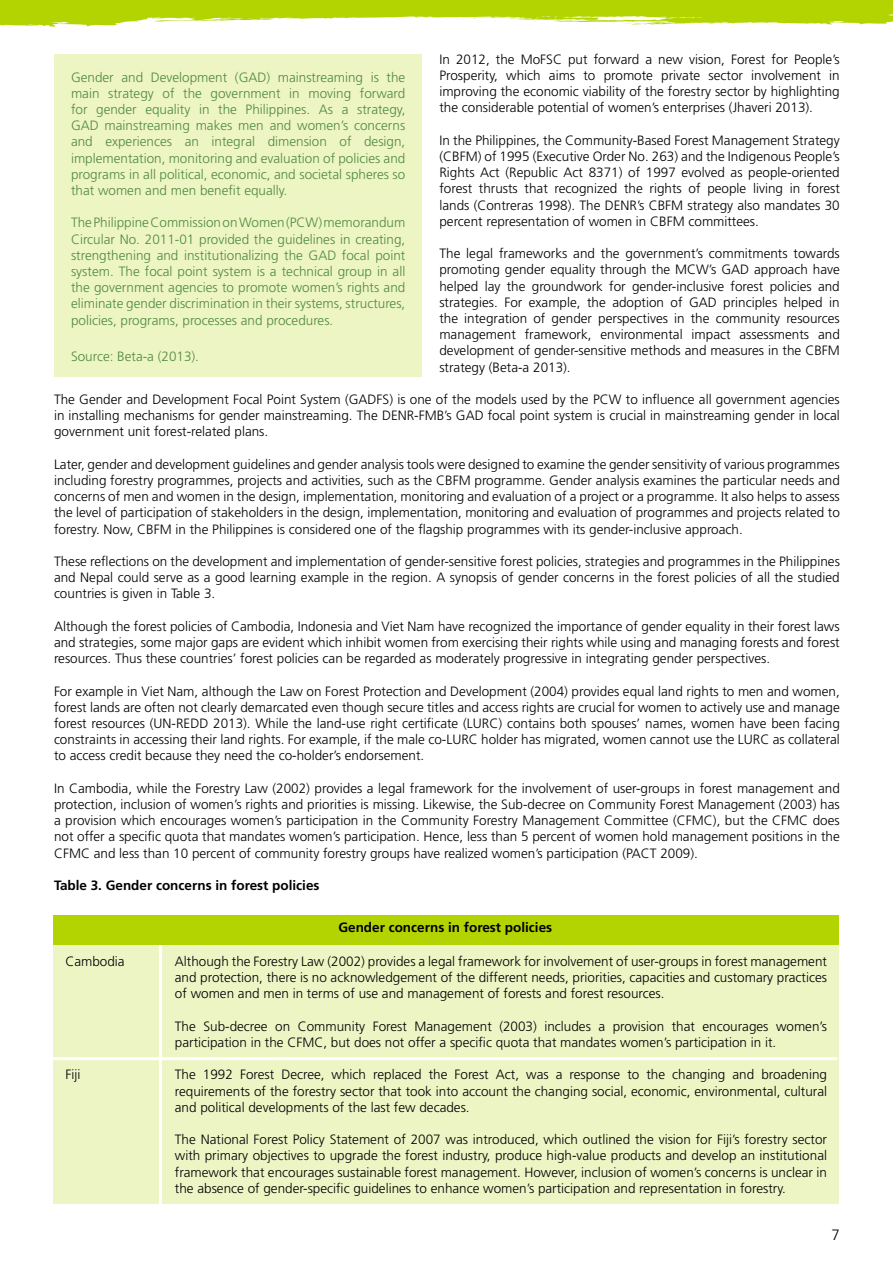
<style>
.page{position:relative;width:893px;height:1263px;background:#fff}
.page>*{position:absolute;margin:0;border:0;box-sizing:border-box;transform-origin:0 0}
.t1{font:300 15px "Frutiger";color:#000}
.t2{font:300 13.5px/16.2px "Frutiger";color:#000;text-align:justify}
.t3{font:300 13.5px/16.2px "Frutiger";color:#518a40;text-align:justify}
.t4{font:700 13.5px "Frutiger";color:#000}
</style>
<div class="page">
<svg style="left:0;top:0;width:893px;height:27px"></svg>
<div style="left:54px;top:54px;width:367px;height:323px;background:#edf5c5"></div>
<div style="left:53px;top:918px;width:786px;height:286px;background:#edf5c5"></div>
<hr style="left:159px;top:916px;width:3px;height:293px;background:#fff">
<hr style="left:52px;top:1057px;width:785px;height:3px;background:#fff">
<div style="left:53px;top:915px;width:786px;height:29px;background:#b3d401"></div>
<p class="t2" style="left:439px;top:51px;width:402px">In 2012, the MoFSC put forward a new vision, Forest for People’s Prosperity, which aims to promote private sector involvement in improving the economic viability of the forestry sector by highlighting the considerable potential of women’s enterprises (Jhaveri 2013).</p>
<p class="t2" style="left:439px;top:132px;width:402px">In the Philippines, the Community-Based Forest Management Strategy (CBFM) of 1995 (Executive Order No. 263) and the Indigenous People’s Rights Act (Republic Act 8371) of 1997 evolved as people-oriented forest thrusts that recognized the rights of people living in forest lands (Contreras 1998). The DENR’s CBFM strategy also mandates 30 percent representation of women in CBFM committees.</p>
<p class="t2" style="left:439px;top:245px;width:402px">The legal frameworks and the government’s commitments towards promoting gender equality through the MCW’s GAD approach have helped lay the groundwork for gender-inclusive forest policies and strategies. For example, the adoption of GAD principles helped in the integration of gender perspectives in the community resources management framework, environmental impact assessments and development of gender-sensitive methods and measures in the CBFM strategy (Beta-a 2013).</p>
<p class="t2" style="left:54px;top:391px;width:787px">The Gender and Development Focal Point System (GADFS) is one of the models used by the PCW to influence all government agencies in installing mechanisms for gender mainstreaming. The DENR-FMB’s GAD focal point system is crucial in mainstreaming gender in local government unit forest-related plans.</p>
<p class="t2" style="left:54px;top:456px;width:787px">Later, gender and development guidelines and gender analysis tools were designed to examine the gender sensitivity of various programmes including forestry programmes, projects and activities, such as the CBFM programme. Gender analysis examines the particular needs and concerns of men and women in the design, implementation, monitoring and evaluation of a project or a programme. It also helps to assess the level of participation of stakeholders in the design, implementation, monitoring and evaluation of programmes and projects related to forestry. Now, CBFM in the Philippines is considered one of the flagship programmes with its gender-inclusive approach.</p>
<p class="t2" style="left:54px;top:553px;width:787px">These reflections on the development and implementation of gender-sensitive forest policies, strategies and programmes in the Philippines and Nepal could serve as a good learning example in the region. A synopsis of gender concerns in the forest policies of all the studied countries is given in Table 3.</p>
<p class="t2" style="left:54px;top:618px;width:787px">Although the forest policies of Cambodia, Indonesia and Viet Nam have recognized the importance of gender equality in their forest laws and strategies, some major gaps are evident which inhibit women from exercising their rights while using and managing forests and forest resources. Thus these countries’ forest policies can be regarded as moderately progressive in integrating gender perspectives.</p>
<p class="t2" style="left:54px;top:683px;width:787px">For example in Viet Nam, although the Law on Forest Protection and Development (2004) provides equal land rights to men and women, forest lands are often not clearly demarcated even though secure titles and access rights are crucial for women to actively use and manage forest resources (UN-REDD 2013). While the land-use right certificate (LURC) contains both spouses’ names, women have been facing constraints in accessing their land rights. For example, if the male co-LURC holder has migrated, women cannot use the LURC as collateral to access credit because they need the co-holder’s endorsement.</p>
<p class="t2" style="left:54px;top:780px;width:787px">In Cambodia, while the Forestry Law (2002) provides a legal framework for the involvement of user-groups in forest management and protection, inclusion of women’s rights and priorities is missing. Likewise, the Sub-decree on Community Forest Management (2003) has a provision which encourages women’s participation in the Community Forestry Management Committee (CFMC), but the CFMC does not offer a specific quota that mandates women’s participation. Hence, less than 5 percent of women hold management positions in the CFMC and less than 10 percent of community forestry groups have realized women’s participation (PACT 2009).</p>
<p class="t4" style="left:54px;top:877px;width:267px">Table 3. Gender concerns in forest policies</p>
<p class="t3" style="left:71px;top:69px;width:336px">Gender and Development (GAD) mainstreaming is the main strategy of the government in moving forward for gender equality in the Philippines. As a strategy, GAD mainstreaming makes men and women’s concerns and experiences an integral dimension of design, implementation, monitoring and evaluation of policies and programs in all political, economic, and societal spheres so that women and men benefit equally.</p>
<p class="t3" style="left:71px;top:215px;width:336px">The Philippine Commission on Women (PCW) memorandum Circular No. 2011-01 provided the guidelines in creating, strengthening and institutionalizing the GAD focal point system. The focal point system is a technical group in all the government agencies to promote women’s rights and eliminate gender discrimination in their systems, structures, policies, programs, processes and procedures.</p>
<p class="t3" style="left:71px;top:348px;width:130px">Source: Beta-a (2013).</p>
<p class="t2" style="left:65px;top:953px;width:61px">Cambodia</p>
<p class="t2" style="left:65px;top:1066px;width:16px">Fiji</p>
<p class="t4" style="left:338px;top:919px;width:215px">Gender concerns in forest policies</p>
<p class="t2" style="left:175px;top:953px;width:654px">Although the Forestry Law (2002) provides a legal framework for involvement of user-groups in forest management and protection, there is no acknowledgement of the different needs, priorities, capacities and customary practices of women and men in terms of use and management of forests and forest resources.</p>
<p class="t2" style="left:175px;top:1018px;width:654px">The Sub-decree on Community Forest Management (2003) includes a provision that encourages women’s participation in the CFMC, but does not offer a specific quota that mandates women’s participation in it.</p>
<p class="t2" style="left:175px;top:1066px;width:654px">The 1992 Forest Decree, which replaced the Forest Act, was a response to the changing and broadening requirements of the forestry sector that took into account the changing social, economic, environmental, cultural and political developments of the last few decades.</p>
<p class="t2" style="left:175px;top:1131px;width:654px">The National Forest Policy Statement of 2007 was introduced, which outlined the vision for Fiji’s forestry sector with primary objectives to upgrade the forest industry, produce high-value products and develop an institutional framework that encourages sustainable forest management. However, inclusion of women’s concerns is unclear in the absence of gender-specific guidelines to enhance women’s participation and representation in forestry.</p>
<p class="t1" style="left:831px;top:1227px;width:10px">7</p>
</div>
